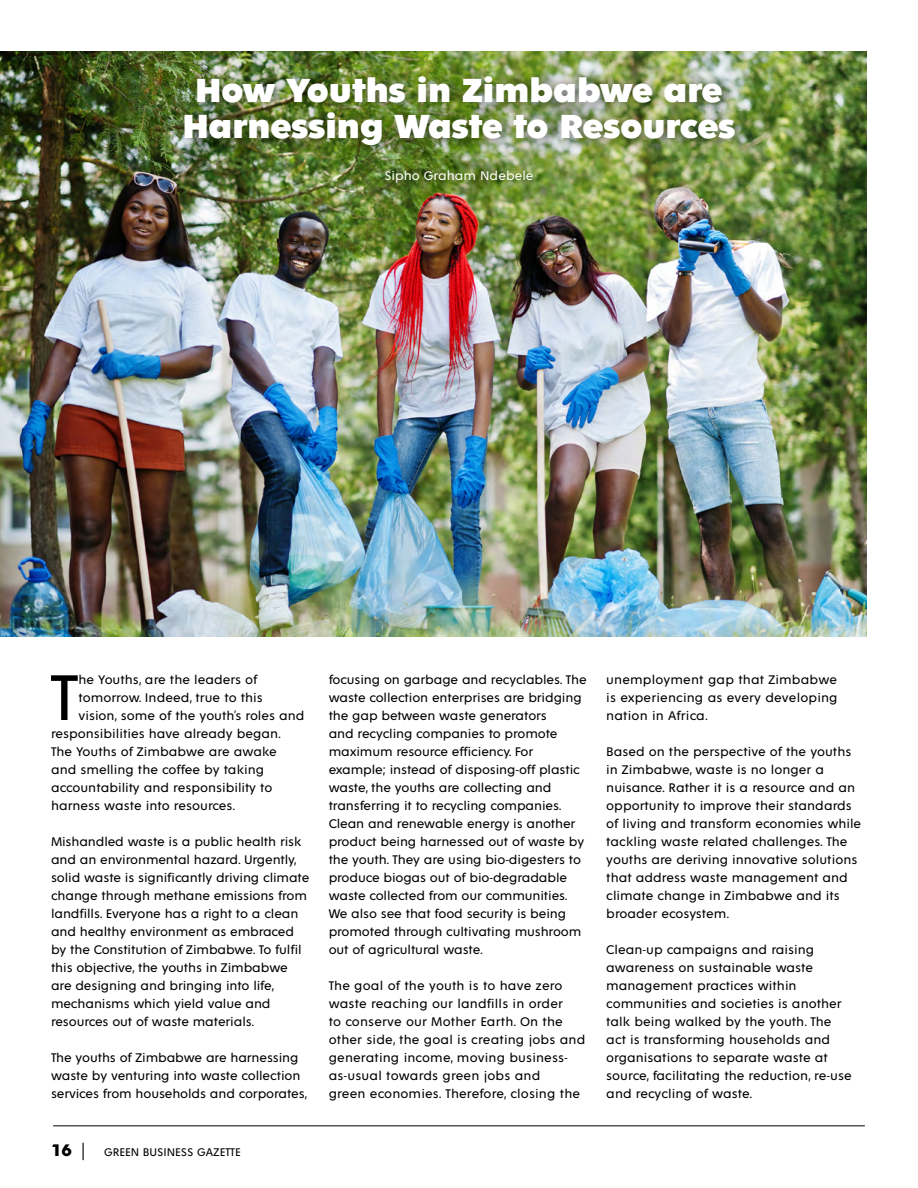
<style>
.page{position:relative;width:918px;height:1188px;background:#fff}
.page>*{position:absolute;margin:0;border:0;box-sizing:border-box;transform-origin:0 0}
.t1{font:69.6px "Fenomen Sans";color:#000}
.t2{font:900 36px/36px "Fenomen Sans";color:#fff;text-align:center}
.t3{font:700 18px "Fenomen Sans";color:#000}
.t4{font:13.5px/18px "Fenomen Sans";letter-spacing:-.01em;color:#000}
.t5{font:13.5px/18px "Fenomen Sans";letter-spacing:.01em;color:#000}
.t6{font:13.5px "Fenomen Sans";color:#fff}
.t7{font:12px "Fenomen Sans";color:#000}
</style>
<div class="page">
<svg style="left:83px;top:1143px;width:1px;height:17px"></svg>
<hr style="left:53px;top:1126px;width:812px;height:1px;background:#000">
<img style="left:0;top:51px;width:867px;height:585px">
<div style="left:174px;top:66px;width:578px;height:131px;background:#000;opacity:.54"></div>
<h2 class="t2" style="left:183px;top:72px;width:554px">How Youths in Zimbabwe are<br>Harnessing Waste to Resources</h2>
<p class="t6" style="left:384px;top:169px;width:151px">Sipho Graham Ndebele</p>
<h1 class="t1" style="left:50px;top:661px;width:30px">T</h1>
<p class="t4" style="left:79px;top:671px;width:181px">he Youths, are the leaders of</p>
<p class="t4" style="left:79px;top:689px;width:186px">tomorrow. Indeed, true to this</p>
<p class="t4" style="left:79px;top:707px;width:228px">vision, some of the youth’s roles and</p>
<p class="t4" style="left:51px;top:725px;width:232px">responsibilities have already began.</p>
<p class="t4" style="left:51px;top:743px;width:227px">The Youths of Zimbabwe are awake</p>
<p class="t4" style="left:51px;top:761px;width:215px">and smelling the coffee by taking</p>
<p class="t4" style="left:51px;top:779px;width:223px">accountability and responsibility to</p>
<p class="t4" style="left:51px;top:797px;width:186px">harness waste into resources.</p>
<p class="t4" style="left:51px;top:833px;width:260px">Mishandled waste is a public health risk and an environmental hazard. Urgently, solid waste is significantly driving climate change through methane emissions from landfills. Everyone has a right to a clean and healthy environment as embraced by the Constitution of Zimbabwe. To fulfil this objective, the youths in Zimbabwe are designing and bringing into life, mechanisms which yield value and resources out of waste materials.</p>
<p class="t4" style="left:51px;top:1049px;width:258px">The youths of Zimbabwe are harnessing waste by venturing into waste collection services from households and corporates,</p>
<h3 class="t3" style="left:51px;top:1141px;width:22px">16</h3>
<p class="t7" style="left:104px;top:1146px;width:138px">GREEN BUSINESS GAZETTE</p>
<p class="t4" style="left:329px;top:671px;width:260px">focusing on garbage and recyclables. The waste collection enterprises are bridging the gap between waste generators<br>and recycling companies to promote maximum resource efficiency. For example; instead of disposing-off plastic waste, the youths are collecting and transferring it to recycling companies.<br>Clean and renewable energy is another product being harnessed out of waste by the youth. They are using bio-digesters to produce biogas out of bio-degradable waste collected from our communities.<br>We also see that food security is being promoted through cultivating mushroom out of agricultural waste.</p>
<p class="t5" style="left:329px;top:977px;width:258px">The goal of the youth is to have zero waste reaching our landfills in order<br>to conserve our Mother Earth. On the other side, the goal is creating jobs and generating income, moving business&shy;as-usual towards green jobs and<br>green economies. Therefore, closing the</p>
<p class="t4" style="left:606px;top:671px;width:233px;text-align:justify">unemployment gap that Zimbabwe is experiencing as every developing nation in Africa.</p>
<p class="t4" style="left:606px;top:743px;width:256px">Based on the perspective of the youths in Zimbabwe, waste is no longer a nuisance. Rather it is a resource and an opportunity to improve their standards of living and transform economies while tackling waste related challenges. The youths are deriving innovative solutions that address waste management and climate change in Zimbabwe and its broader ecosystem.</p>
<p class="t4" style="left:606px;top:941px;width:247px">Clean-up campaigns and raising awareness on sustainable waste management practices within communities and societies is another talk being walked by the youth. The act is transforming households and organisations to separate waste at source, facilitating the reduction, re-use and recycling of waste.</p>
</div>
